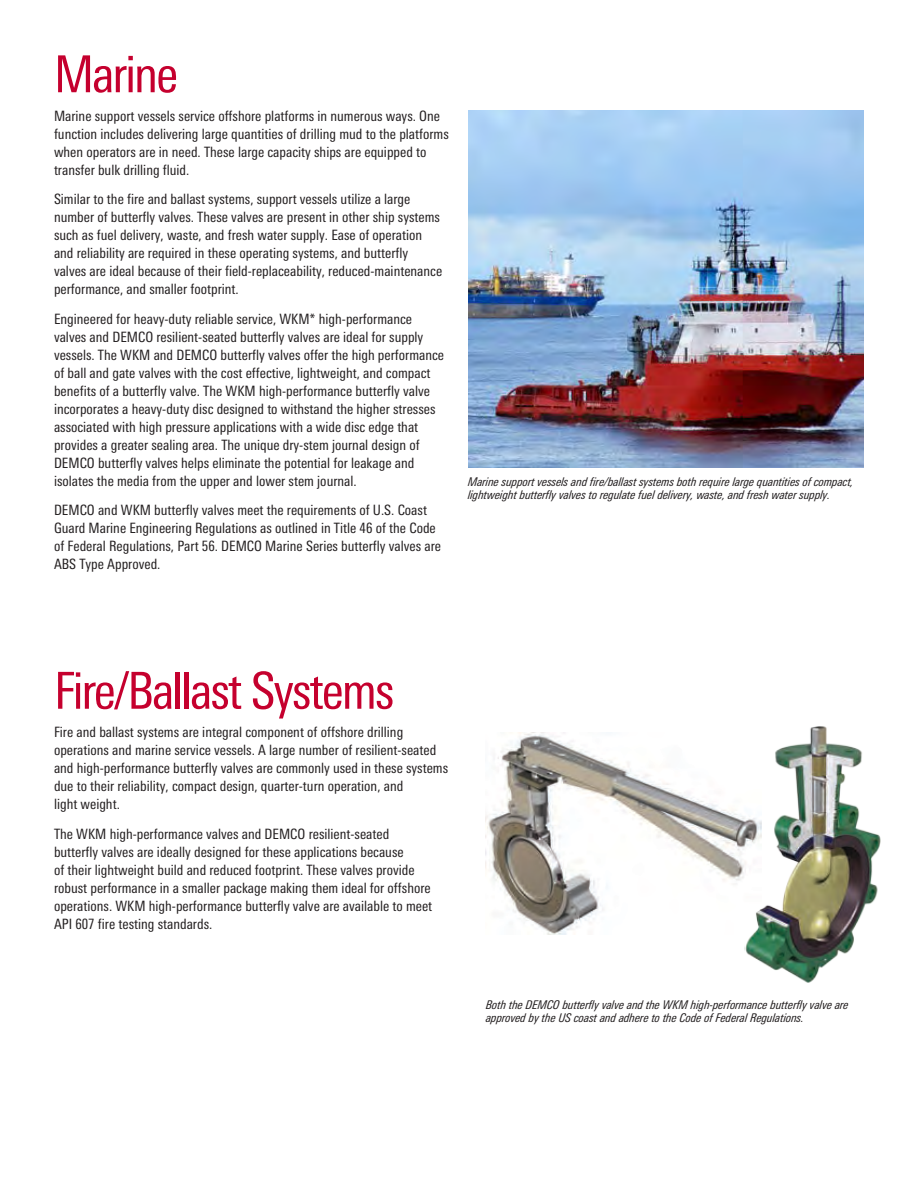
<style>
.page{position:relative;width:918px;height:1188px;background:#fff}
.page>*{position:absolute;margin:0;border:0;box-sizing:border-box;transform-origin:0 0}
.t1{font:condensed 51px "Univers Next Pro";letter-spacing:-.04em;color:#c5002e}
.t2{font:condensed 14.25px/18px "Univers Next Pro";color:#231f20}
.t3{font:italic condensed 12px/13.5px "Univers Next Pro";letter-spacing:-.01em;color:#231f20}
</style>
<div class="page">
<img style="left:468px;top:110px;width:396px;height:358px">
<img style="left:485px;top:732px;width:259px;height:203px">
<img style="left:744px;top:726px;width:137px;height:257px">
<h1 class="t1" style="left:54px;top:45px;width:126px">Marine</h1>
<p class="t2" style="left:54px;top:107px;width:396px">Marine support vessels service offshore platforms in numerous ways. One function includes delivering large quantities of drilling mud to the platforms when operators are in need. These large capacity ships are equipped to transfer bulk drilling fluid.</p>
<p class="t2" style="left:54px;top:190px;width:390px">Similar to the fire and ballast systems, support vessels utilize a large number of butterfly valves. These valves are present in other ship systems such as fuel delivery, waste, and fresh water supply. Ease of operation and reliability are required in these operating systems, and butterfly valves are ideal because of their field-replaceability, reduced-maintenance performance, and smaller footprint.</p>
<p class="t2" style="left:54px;top:310px;width:392px">Engineered for heavy-duty reliable service, WKM* high-performance valves and DEMCO resilient-seated butterfly valves are ideal for supply vessels. The WKM and DEMCO butterfly valves offer the high performance of ball and gate valves with the cost effective, lightweight, and compact benefits of a butterfly valve. The WKM high-performance butterfly valve incorporates a heavy-duty disc designed to withstand the higher stresses associated with high pressure applications with a wide disc edge that provides a greater sealing area. The unique dry-stem journal design of DEMCO butterfly valves helps eliminate the potential for leakage and isolates the media from the upper and lower stem journal.</p>
<p class="t2" style="left:54px;top:501px;width:389px">DEMCO and WKM butterfly valves meet the requirements of U.S. Coast Guard Marine Engineering Regulations as outlined in Title 46 of the Code of Federal Regulations, Part 56. DEMCO Marine Series butterfly valves are ABS Type Approved.</p>
<p class="t3" style="left:468px;top:475px;width:387px">Marine support vessels and fire/ballast systems both require large quantities of compact, lightweight butterfly valves to regulate fuel delivery, waste, and fresh water supply.</p>
<h1 class="t1" style="left:54px;top:661px;width:342px">Fire/Ballast Systems</h1>
<p class="t2" style="left:54px;top:723px;width:396px">Fire and ballast systems are integral component of offshore drilling operations and marine service vessels. A large number of resilient-seated and high-performance butterfly valves are commonly used in these systems due to their reliability, compact design, quarter-turn operation, and<br>light weight.</p>
<p class="t2" style="left:54px;top:825px;width:380px">The WKM high-performance valves and DEMCO resilient-seated butterfly valves are ideally designed for these applications because<br>of their lightweight build and reduced footprint. These valves provide robust performance in a smaller package making them ideal for offshore operations. WKM high-performance butterfly valve are available to meet API 607 fire testing standards.</p>
<p class="t3" style="left:486px;top:998px;width:364px">Both the DEMCO butterfly valve and the WKM high-performance butterfly valve are approved by the US coast and adhere to the Code of Federal Regulations.</p>
</div>
